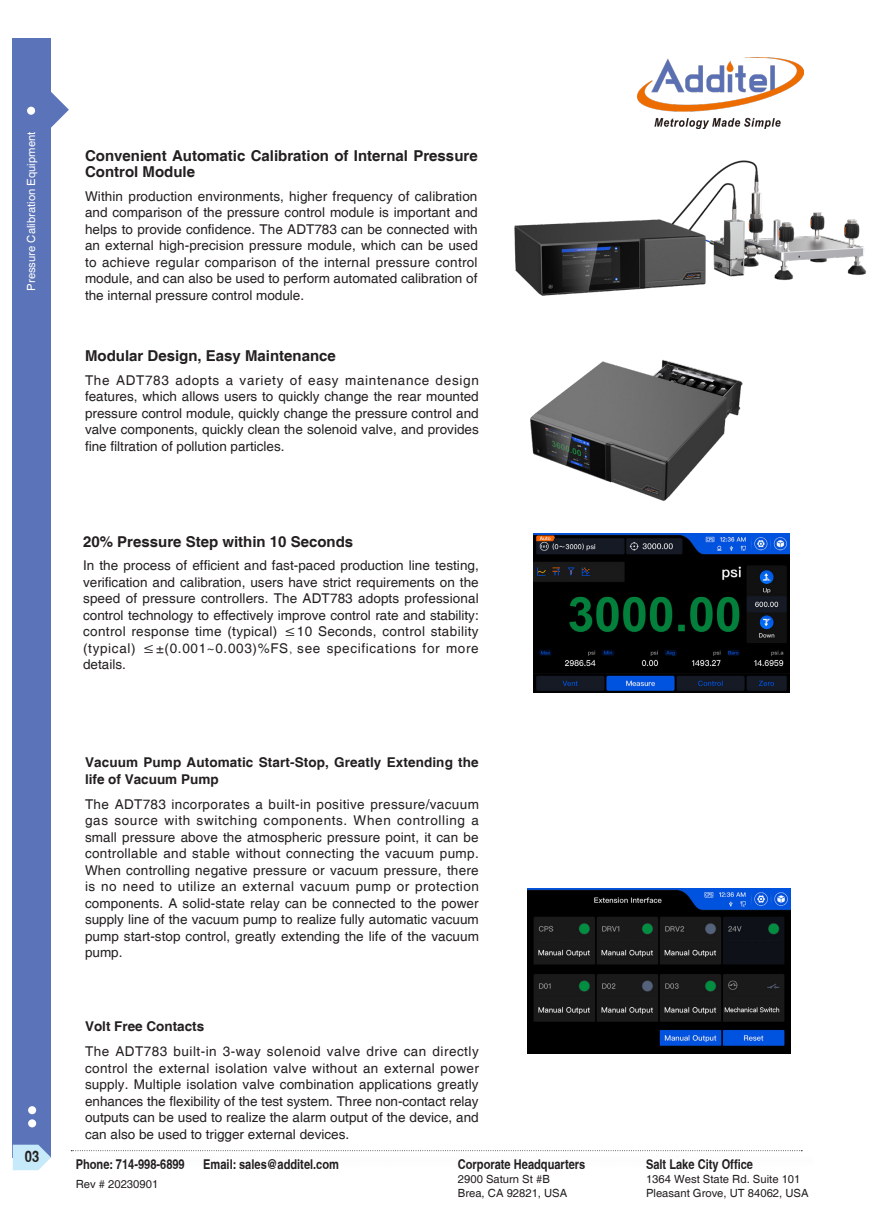
<style>
.page{position:relative;width:893px;height:1212px;background:#fff}
.page>*{position:absolute;margin:0;border:0;box-sizing:border-box;transform-origin:0 0}
.t1{font:700 condensed 15.75px "Helvetica";color:#231f20}
.t2{font:700 15px/16.5px "Helvetica";color:#231f20}
.t3{font:13.5px/16.5px "Helvetica";color:#231f20;text-align:justify}
.t4{font:700 13.5px/16.5px "Helvetica";letter-spacing:.01em;color:#231f20}
.t5{font:700 condensed 13.5px "Helvetica";color:#231f20}
.t6{font:11.25px/13.5px "Helvetica";color:#231f20}
.t7{font:11.25px "Helvetica";color:#fff}
.s1{font-family:"Adobe Song Std";font-weight:300}
</style>
<div class="page">
<div style="left:13px;top:38px;width:38px;height:1119px;background:#5b73b8"></div>
<svg style="left:51px;top:92px;width:18px;height:36px"></svg>
<div style="left:27px;top:107px;width:8px;height:8px;background:#fff;border-radius:50%"></div>
<div style="left:28px;top:1119px;width:8px;height:8px;background:#fff;border-radius:50%"></div>
<div style="left:28px;top:1106px;width:8px;height:8px;background:#fff;border-radius:50%"></div>
<svg style="left:13px;top:1145px;width:38px;height:25px"></svg>
<svg style="left:71px;top:1150px;width:731px;height:1px"></svg>
<img style="left:638px;top:57px;width:166px;height:72px">
<img style="left:530px;top:359px;width:213px;height:142px">
<img style="left:514px;top:160px;width:353px;height:136px">
<img style="left:527px;top:889px;width:264px;height:165px">
<img style="left:534px;top:533px;width:256px;height:160px">
<p class="t7" style="left:27px;top:291px;width:160px;rotate:-90deg">Pressure Calibration Equipment</p>
<p class="t1" style="left:25px;top:1150px;width:16px">03</p>
<p class="t2" style="left:85px;top:148px;width:394px">Convenient Automatic Calibration of Internal Pressure<br>Control Module</p>
<p class="t3" style="left:85px;top:189px;width:394px">Within production environments, higher frequency of calibration and comparison of the pressure control module is important and helps to provide confidence. The ADT783 can be connected with an external high-precision pressure module, which can be used to achieve regular comparison of the internal pressure control module, and can also be used to perform automated calibration of the internal pressure control module.</p>
<p class="t2" style="left:85px;top:349px;width:252px">Modular Design, Easy Maintenance</p>
<p class="t3" style="left:85px;top:373px;width:395px">The ADT783 adopts a variety of easy maintenance design features, which allows users to quickly change the rear mounted pressure control module, quickly change the pressure control and valve components, quickly clean the solenoid valve, and provides fine filtration of pollution particles.</p>
<p class="t2" style="left:83px;top:534px;width:272px">20% Pressure Step within 10 Seconds</p>
<p class="t3" style="left:83px;top:558px;width:397px">In the process of efficient and fast-paced production line testing, verification and calibration, users have strict requirements on the speed of pressure controllers. The ADT783 adopts professional control technology to effectively improve control rate and stability: control response time (typical) ≤10 Seconds, control stability (typical) ≤±(0.001~0.003)%FS<span class="s1">,</span> see specifications for more details.</p>
<p class="t4" style="left:85px;top:755px;width:395px">Vacuum Pump Automatic Start-Stop, Greatly Extending the life of Vacuum Pump</p>
<p class="t3" style="left:85px;top:797px;width:395px">The ADT783 incorporates a built-in positive pressure/vacuum gas source with switching components. When controlling a small pressure above the atmospheric pressure point, it can be controllable and stable without connecting the vacuum pump.<br>When controlling negative pressure or vacuum pressure, there is no need to utilize an external vacuum pump or protection components. A solid-state relay can be connected to the power supply line of the vacuum pump to realize fully automatic vacuum pump start-stop control, greatly extending the life of the vacuum pump.</p>
<p class="t4" style="left:85px;top:1019px;width:121px">Volt Free Contacts</p>
<p class="t3" style="left:85px;top:1044px;width:395px">The ADT783 built-in 3-way solenoid valve drive can directly control the external isolation valve without an external power supply. Multiple isolation valve combination applications greatly enhances the flexibility of the test system. Three non-contact relay outputs can be used to realize the alarm output of the device, and can also be used to trigger external devices.</p>
<p class="t5" style="left:76px;top:1159px;width:111px">Phone: 714-998-6899</p>
<p class="t5" style="left:203px;top:1159px;width:137px">Email: sales@additel.com</p>
<p class="t6" style="left:76px;top:1178px;width:84px">Rev # 20230901</p>
<p class="t5" style="left:458px;top:1159px;width:129px">Corporate Headquarters</p>
<p class="t6" style="left:458px;top:1173px;width:111px">2900 Saturn St #B<br>Brea, CA 92821, USA</p>
<p class="t5" style="left:646px;top:1159px;width:109px">Salt Lake City Office</p>
<p class="t6" style="left:646px;top:1173px;width:164px">1364 West State Rd. Suite 101<br>Pleasant Grove, UT 84062, USA</p>
</div>
